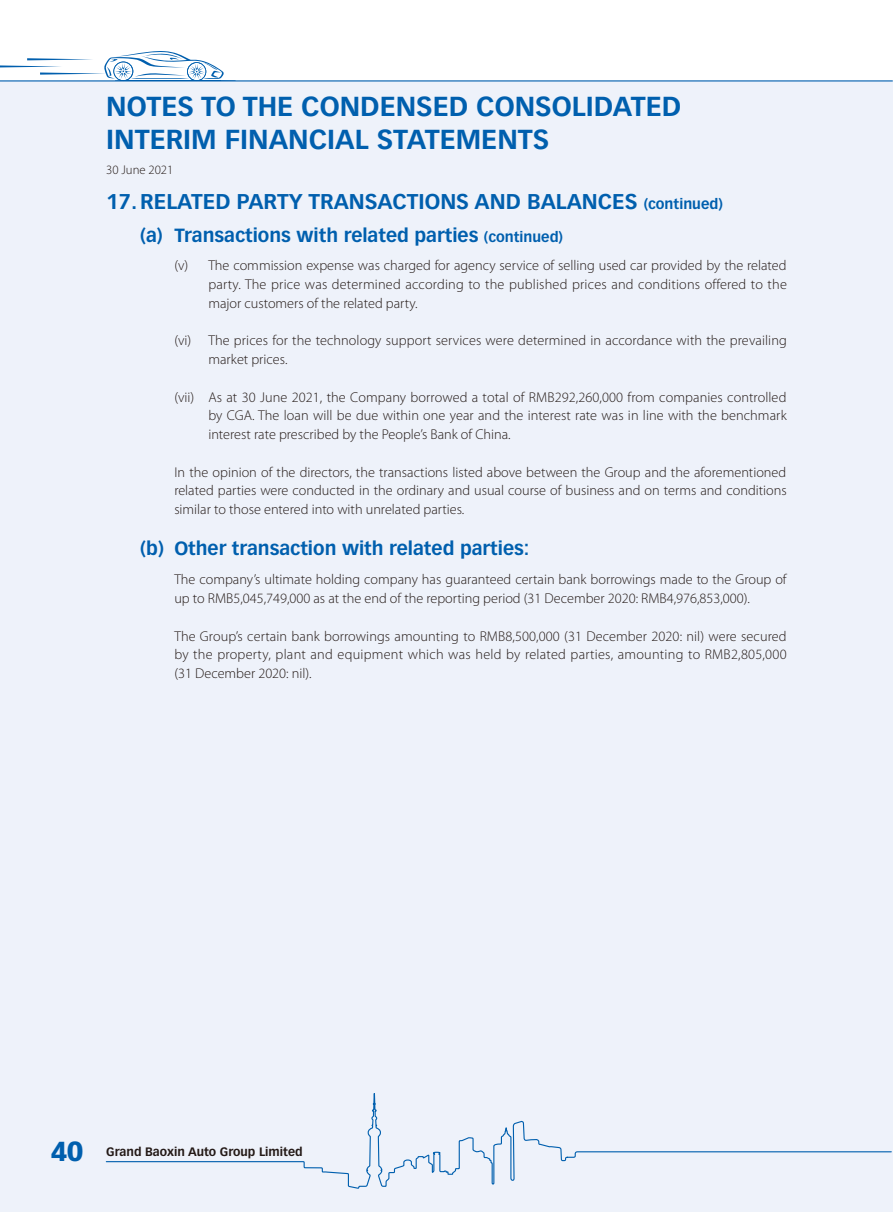
<style>
.page{position:relative;width:893px;height:1212px;background:#fff}
.page>*{position:absolute;margin:0;border:0;box-sizing:border-box;transform-origin:0 0}
.t1{font:700 27px/33px "Vectora LT Std";color:#005fae}
.t2{font:900 27px "Vectora LT Std";color:#005fae}
.Subhead_1{font:700 21px "Vectora LT Std";color:#005fae}
.Subhead_2{font:700 18.75px "Vectora LT Std";color:#005fae}
.Body_Text{font:300 14.25px/18.8px "Myriad Pro";color:#231916;text-align:justify}
.t3{font:300 12.75px "Myriad Pro";color:#231916}
.t4{font:700 12px "Vectora LT Std";color:#231916}
.s1{font-size:14.25px}
</style>
<div class="page">
<div style="left:0;top:81px;width:892px;height:1131px;background:#eef2fa"></div>
<svg style="left:0;top:51px;width:224px;height:29px"></svg>
<hr style="left:0;top:80px;width:893px;height:1px;background:#005fae">
<svg style="left:105px;top:1093px;width:787px;height:96px"></svg>
<h1 class="t1" style="left:106px;top:90px;width:577px">NOTES TO THE CONDENSED CONSOLIDATED<br>INTERIM FINANCIAL STATEMENTS</h1>
<p class="t3" style="left:106px;top:163px;width:69px">30 June 2021</p>
<p class="Subhead_1" style="left:106px;top:189px;width:618px">17.RELATED PARTY TRANSACTIONS AND BALANCES <span class="s1">(continued)</span></p>
<p class="Subhead_2" style="left:140px;top:223px;width:424px">(a) Transactions with related parties <span class="s1">(continued)</span></p>
<p class="Body_Text" style="left:208px;top:256px;width:580px;text-indent:-34px">(v) The commission expense was charged for agency service of selling used car provided by the related party. The price was determined according to the published prices and conditions offered to the major customers of the related party.</p>
<p class="Body_Text" style="left:208px;top:331px;width:580px;text-indent:-34px">(vi) The prices for the technology support services were determined in accordance with the prevailing market prices.</p>
<p class="Body_Text" style="left:208px;top:387px;width:580px;text-indent:-34px">(vii) As at 30 June 2021, the Company borrowed a total of RMB292,260,000 from companies controlled by CGA. The loan will be due within one year and the interest rate was in line with the benchmark interest rate prescribed by the People’s Bank of China.</p>
<p class="Body_Text" style="left:174px;top:462px;width:614px">In the opinion of the directors, the transactions listed above between the Group and the aforementioned related parties were conducted in the ordinary and usual course of business and on terms and conditions similar to those entered into with unrelated parties.</p>
<p class="Subhead_2" style="left:140px;top:537px;width:391px">(b) Other transaction with related parties:</p>
<p class="Body_Text" style="left:174px;top:570px;width:614px">The company’s ultimate holding company has guaranteed certain bank borrowings made to the Group of up to RMB5,045,749,000 as at the end of the reporting period (31 December 2020: RMB4,976,853,000).</p>
<p class="Body_Text" style="left:174px;top:626px;width:614px">The Group’s certain bank borrowings amounting to RMB8,500,000 (31 December 2020: nil) were secured by the property, plant and equipment which was held by related parties, amounting to RMB2,805,000 (31 December 2020: nil).</p>
<h1 class="t2" style="left:51px;top:1134px;width:33px">40</h1>
<p class="t4" style="left:106px;top:1144px;width:198px">Grand Baoxin Auto Group Limited</p>
</div>
